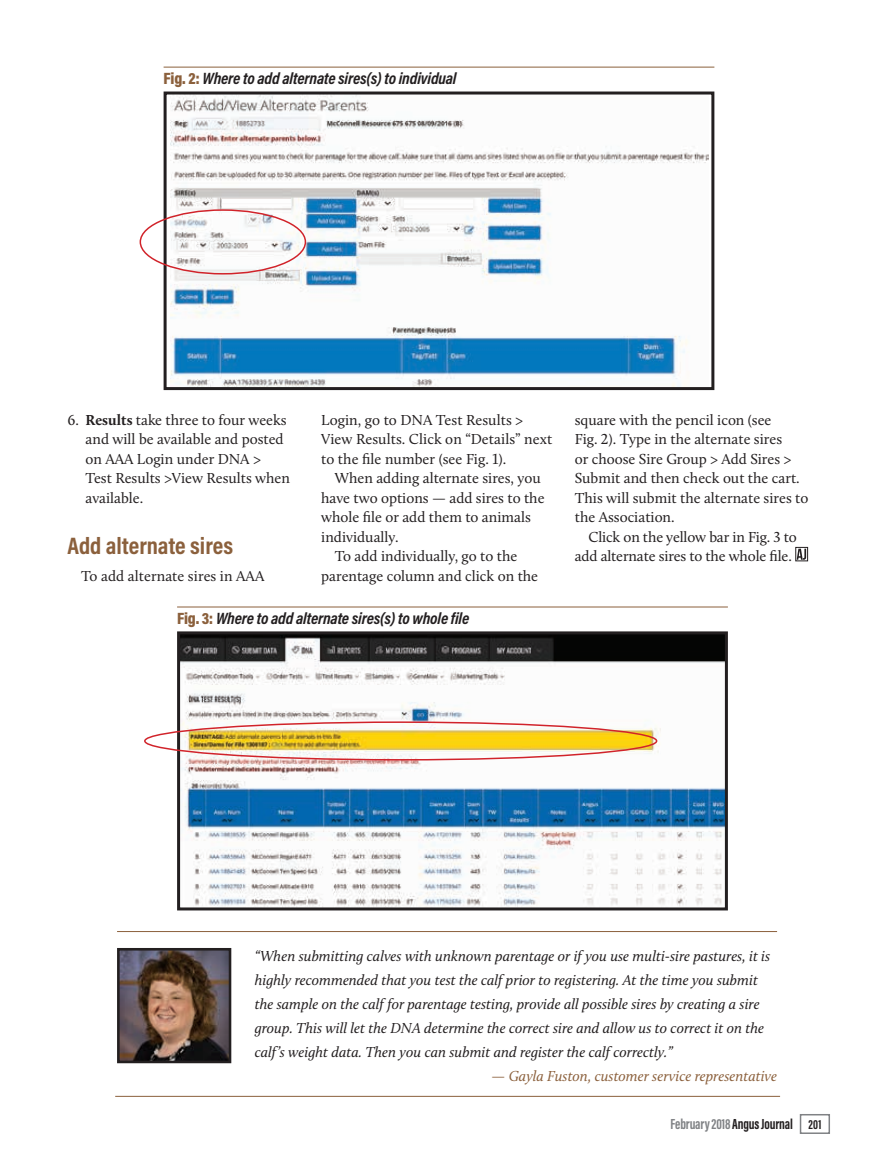
<style>
.page{position:relative;width:878px;height:1168px;background:#fff}
.page>*{position:absolute;margin:0;border:0;box-sizing:border-box;transform-origin:0 0}
.Subhead_Bold{font:700 24px "Acumin Pro Cond";color:#8b603c}
.Table_Headline{font:italic 700 16.5px "Acumin Pro Cond";letter-spacing:-.01em;color:#231f20}
.Body_Text{font:15px/19.5px "Calluna";color:#231f20}
.Pull_Quote_Col_2{font:italic 15px/24px "Calluna";color:#231f20}
.Pull_Quote_Col_2-2{font:italic 15px "Calluna";color:#8b603c}
.t1{font:700 15px "Acumin Pro Extra Cond";letter-spacing:-.01em;color:#808285}
.s1{font-weight:900;font-style:normal;color:#8b603c}
.s2{font-weight:700}
.s3{color:#231f20}
.s4{font-size:13.5px;color:#231f20}
</style>
<div class="page">
<hr style="left:164px;top:67px;width:550px;height:1px;background:#8b603c">
<hr style="left:177px;top:607px;width:551px;height:1px;background:#8b603c">
<hr style="left:117px;top:931px;width:660px;height:1px;background:#8b603c">
<hr style="left:115px;top:1096px;width:665px;height:1px;background:#8b603c">
<img style="left:121px;top:952px;width:106px;height:107px">
<div style="left:117px;top:948px;width:114px;height:115px;border:3px solid #231f20"></div>
<div style="left:795px;top:547px;width:12px;height:14px;border:1px solid #231f20"></div>
<svg style="left:796px;top:549px;width:10px;height:11px"></svg>
<img style="left:171px;top:96px;width:537px;height:290px">
<div style="left:164px;top:92px;width:550px;height:298px;border:3px solid #231f20"></div>
<img style="left:181px;top:635px;width:543px;height:271px">
<div style="left:177px;top:631px;width:551px;height:279px;border:3px solid #231f20"></div>
<div style="left:140px;top:209px;width:166px;height:65px;border:2px solid #d1232a;border-radius:50%"></div>
<div style="left:144px;top:721px;width:513px;height:39px;border:2px solid #d1232a;border-radius:50%"></div>
<div style="left:799px;top:1114px;width:31px;height:20px;border:2px solid #808285"></div>
<p class="Table_Headline" style="left:164px;top:67px;width:294px"><span class="s1">Fig. 2:</span> Where to add alternate sires(s) to individual</p>
<p class="Body_Text" style="left:86px;top:410px;width:206px;text-indent:-18px">6. <span class="s2">Results</span> take three to four weeks and will be available and posted on AAA Login under DNA &gt;<br>Test Results &gt;View Results when available.</p>
<p class="Subhead_Bold" style="left:68px;top:529px;width:167px">Add alternate sires</p>
<p class="Body_Text" style="left:81px;top:566px;width:185px">To add alternate sires in AAA</p>
<p class="Body_Text" style="left:321px;top:410px;width:232px">Login, go to DNA Test Results &gt;<br>View Results. Click on “Details” next to the file number (see Fig. 1).</p>
<p class="Body_Text" style="left:321px;top:468px;width:225px;text-indent:14px">When adding alternate sires, you have two options — add sires to the whole file or add them to animals individually.</p>
<p class="Body_Text" style="left:321px;top:546px;width:218px;text-align:center">To add individually, go to the parentage column and click on the</p>
<p class="Table_Headline" style="left:177px;top:607px;width:293px"><span class="s1">Fig. 3:</span> Where to add alternate sires(s) to whole file</p>
<p class="Body_Text" style="left:574px;top:410px;width:235px">square with the pencil icon (see<br>Fig. 2). Type in the alternate sires<br>or choose Sire Group &gt; Add Sires &gt;<br>Submit and then check out the cart.<br>This will submit the alternate sires to the Association.</p>
<p class="Body_Text" style="left:574px;top:527px;width:223px;text-indent:14px">Click on the yellow bar in Fig. 3 to add alternate sires to the whole file.</p>
<p class="Pull_Quote_Col_2" style="left:255px;top:943px;width:517px">“When submitting calves with unknown parentage or if you use multi-sire pastures, it is highly recommended that you test the calf prior to registering. At the time you submit the sample on the calf for parentage testing, provide all possible sires by creating a sire group. This will let the DNA determine the correct sire and allow us to correct it on the calf’s weight data. Then you can submit and register the calf correctly.”</p>
<p class="Pull_Quote_Col_2-2" style="left:491px;top:1066px;width:287px">— Gayla Fuston, customer service representative</p>
<p class="t1" style="left:670px;top:1115px;width:152px">February 2018 <span class="s3">Angus Journal</span> <span class="s4">201</span></p>
</div>
